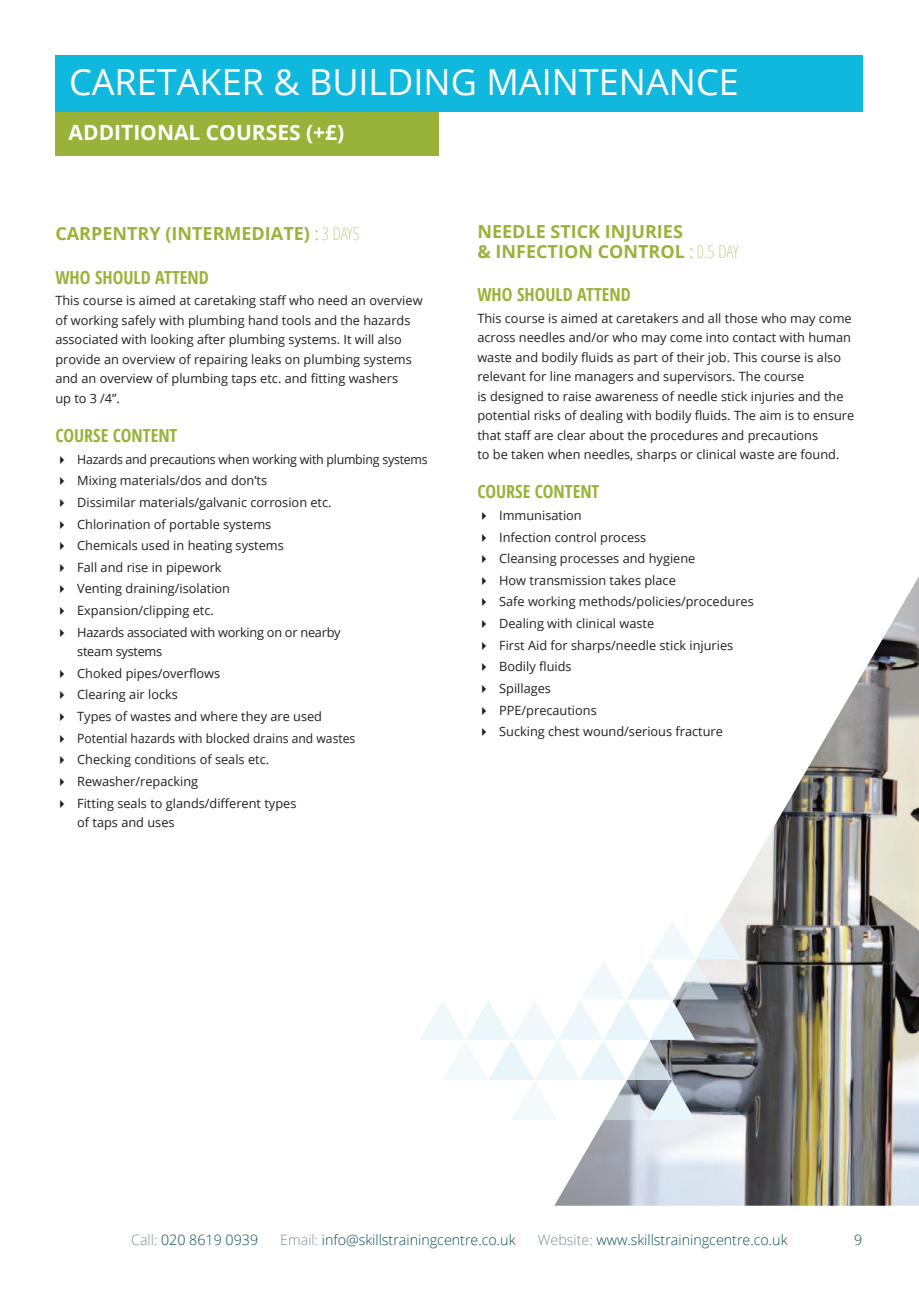
<style>
.page{position:relative;width:919px;height:1289px;background:#fff}
.page>*{position:absolute;margin:0;border:0;box-sizing:border-box;transform-origin:0 0}
.t1{font:36px "Open Sans";color:#fff}
.t2{font:700 21px "Open Sans";color:#fff}
.t3{font:700 18px/19.5px "Open Sans";color:#99b33a}
.t4{font:700 condensed 18px "Open Sans";color:#99b33a}
.t5{font:300 14.25px "Open Sans";color:#084d5a}
.t6{font:12.75px/19.5px "Open Sans";color:#231f20}
.t7{font:12.75px/19.5px "Open Sans";letter-spacing:-.02em;color:#231f20}
.t8{font:12.75px "Open Sans";color:#231f20;scale:.95 1}
.s1{font-weight:300;font-stretch:condensed}
.s2{font-weight:300;font-stretch:condensed;color:#c9d495}
.s3{color:#778f9a}
</style>
<div class="page">
<div style="left:55px;top:112px;width:384px;height:44px;background:#99b33a"></div>
<div style="left:55px;top:56px;width:807px;height:56px;background:#11b8dd"></div>
<img style="left:555px;top:578px;width:363px;height:627px">
<svg style="left:420px;top:919px;width:321px;height:201px"></svg>
<h1 class="t1" style="left:69px;top:57px;width:671px">CARETAKER &amp; BUILDING MAINTENANCE</h1>
<h2 class="t2" style="left:69px;top:118px;width:277px">ADDITIONAL COURSES (+£)</h2>
<h3 class="t3" style="left:55px;top:224px;width:306px">CARPENTRY (INTERMEDIATE) <span class="s1">:</span> <span class="s2">3 DAYS</span></h3>
<h3 class="t4" style="left:55px;top:264px;width:155px">WHO SHOULD ATTEND</h3>
<p class="t6" style="left:55px;top:291px;width:369px">This course is aimed at caretaking staff who need an overview of working safely with plumbing hand tools and the hazards associated with looking after plumbing systems. It will also provide an overview of repairing leaks on plumbing systems and an overview of plumbing taps etc. and fitting washers<br>up to 3 /4”.</p>
<h3 class="t4" style="left:55px;top:423px;width:123px">COURSE CONTENT</h3>
<p class="t7" style="left:55px;top:449px;width:374px">✔ Hazards and precautions when working with plumbing systems</p>
<p class="t6" style="left:55px;top:470px;width:213px">✔ Mixing materials/dos and don’ts</p>
<p class="t6" style="left:55px;top:492px;width:278px">✔ Dissimilar materials/galvanic corrosion etc.</p>
<p class="t6" style="left:55px;top:514px;width:217px">✔ Chlorination of portable systems</p>
<p class="t6" style="left:55px;top:535px;width:230px">✔ Chemicals used in heating systems</p>
<p class="t6" style="left:55px;top:557px;width:168px">✔ Fall and rise in pipework</p>
<p class="t6" style="left:55px;top:578px;width:176px">✔ Venting draining/isolation</p>
<p class="t6" style="left:55px;top:600px;width:160px">✔ Expansion/clipping etc.</p>
<p class="t7" style="left:77px;top:622px;width:265px;text-indent:-22px">✔ Hazards associated with working on or nearby steam systems</p>
<p class="t6" style="left:55px;top:663px;width:166px">✔ Choked pipes/overflows</p>
<p class="t6" style="left:55px;top:684px;width:124px">✔ Clearing air locks</p>
<p class="t6" style="left:55px;top:706px;width:268px">✔ Types of wastes and where they are used</p>
<p class="t8" style="left:55px;top:729px;width:317px">✔ Potential hazards with blocked drains and wastes</p>
<p class="t6" style="left:55px;top:749px;width:215px">✔ Checking conditions of seals etc.</p>
<p class="t6" style="left:55px;top:771px;width:144px">✔ Rewasher/repacking</p>
<p class="t6" style="left:77px;top:793px;width:221px;text-indent:-22px">✔ Fitting seals to glands/different types of taps and uses</p>
<h3 class="t3" style="left:477px;top:221px;width:263px">NEEDLE STICK INJURIES<br>&amp; INFECTION CONTROL <span class="s1">:</span> <span class="s2">0.5 DAY</span></h3>
<h3 class="t4" style="left:477px;top:282px;width:155px">WHO SHOULD ATTEND</h3>
<p class="t6" style="left:477px;top:308px;width:378px">This course is aimed at caretakers and all those who may come across needles and/or who may come into contact with human waste and bodily fluids as part of their job. This course is also relevant for line managers and supervisors. The course<br>is designed to raise awareness of needle stick injuries and the potential risks of dealing with bodily fluids. The aim is to ensure that staff are clear about the procedures and precautions<br>to be taken when needles, sharps or clinical waste are found.</p>
<h3 class="t4" style="left:477px;top:479px;width:123px">COURSE CONTENT</h3>
<p class="t6" style="left:477px;top:505px;width:106px">✔ Immunisation</p>
<p class="t6" style="left:477px;top:527px;width:170px">✔ Infection control process</p>
<p class="t6" style="left:477px;top:548px;width:219px">✔ Cleansing processes and hygiene</p>
<p class="t6" style="left:477px;top:570px;width:200px">✔ How transmission takes place</p>
<p class="t6" style="left:477px;top:591px;width:278px">✔ Safe working methods/policies/procedures</p>
<p class="t6" style="left:477px;top:613px;width:178px">✔ Dealing with clinical waste</p>
<p class="t6" style="left:477px;top:635px;width:257px">✔ First Aid for sharps/needle stick injuries</p>
<p class="t6" style="left:477px;top:656px;width:96px">✔ Bodily fluids</p>
<p class="t6" style="left:477px;top:678px;width:75px">✔ Spillages</p>
<p class="t6" style="left:477px;top:700px;width:121px">✔ PPE/precautions</p>
<p class="t6" style="left:477px;top:721px;width:247px">✔ Sucking chest wound/serious fracture</p>
<p class="t5" style="left:131px;top:1229px;width:128px"><span class="s3">Call:</span> 020 8619 0939</p>
<p class="t5" style="left:280px;top:1229px;width:237px"><span class="s3">Email:</span> info@skillstrainingcentre.co.uk</p>
<p class="t5" style="left:538px;top:1229px;width:251px"><span class="s3">Website:</span> www.skillstrainingcentre.co.uk</p>
<p class="t5" style="left:853px;top:1229px;width:10px">9</p>
</div>
